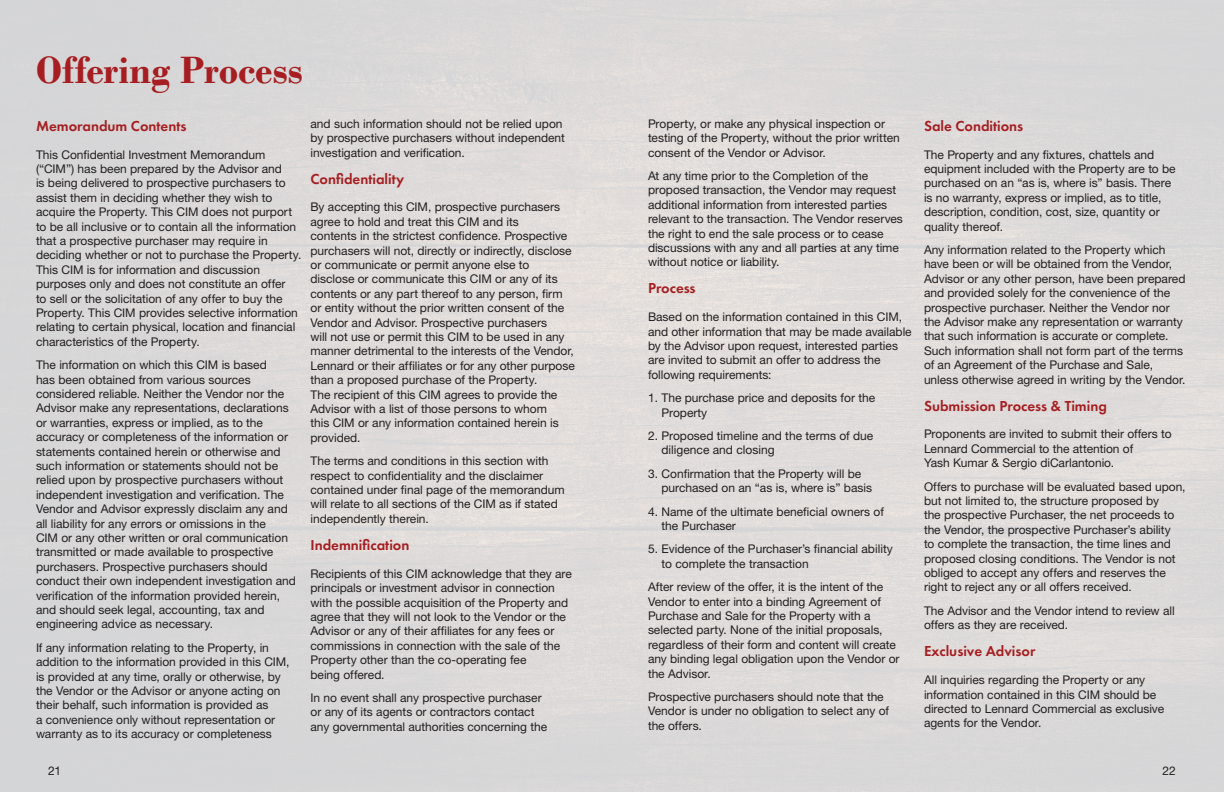
<style>
.page{position:relative;width:1224px;height:792px;background:#dcd9d9}
.page>*{position:absolute;margin:0;border:0;box-sizing:border-box;transform-origin:0 0}
.Heading_1{font:700 40px "Bodoni";color:#a61e21}
.Heading_3{font:600 15px "Futura PT";color:#a61e21}
.Paragraph{font:12px/14.4px "Helvetica Neue LT Std";letter-spacing:-.005em;color:#231f20}
</style>
<div class="page">
<p class="Heading_1" style="left:36px;top:46px;width:268px">Offering Process</p>
<p class="Heading_3" style="left:36px;top:116px;width:152px">Memorandum Contents</p>
<p class="Paragraph" style="left:36px;top:147px;width:267px">This Confidential Investment Memorandum (“CIM”) has been prepared by the Advisor and<br>is being delivered to prospective purchasers to assist them in deciding whether they wish to acquire the Property. This CIM does not purport to be all inclusive or to contain all the information that a prospective purchaser may require in deciding whether or not to purchase the Property.<br>This CIM is for information and discussion purposes only and does not constitute an offer<br>to sell or the solicitation of any offer to buy the Property. This CIM provides selective information relating to certain physical, location and financial characteristics of the Property.</p>
<p class="Paragraph" style="left:36px;top:358px;width:261px">The information on which this CIM is based<br>has been obtained from various sources considered reliable. Neither the Vendor nor the Advisor make any representations, declarations or warranties, express or implied, as to the accuracy or completeness of the information or statements contained herein or otherwise and such information or statements should not be relied upon by prospective purchasers without independent investigation and verification. The Vendor and Advisor expressly disclaim any and all liability for any errors or omissions in the<br>CIM or any other written or oral communication transmitted or made available to prospective purchasers. Prospective purchasers should conduct their own independent investigation and verification of the information provided herein, and should seek legal, accounting, tax and engineering advice as necessary.</p>
<p class="Paragraph" style="left:36px;top:640px;width:255px">If any information relating to the Property, in addition to the information provided in this CIM, is provided at any time, orally or otherwise, by the Vendor or the Advisor or anyone acting on their behalf, such information is provided as<br>a convenience only without representation or warranty as to its accuracy or completeness</p>
<p class="Paragraph" style="left:310px;top:116px;width:256px">and such information should not be relied upon by prospective purchasers without independent investigation and verification.</p>
<p class="Heading_3" style="left:310px;top:169px;width:95px">Confidentiality</p>
<p class="Paragraph" style="left:310px;top:200px;width:266px">By accepting this CIM, prospective purchasers agree to hold and treat this CIM and its<br>contents in the strictest confidence. Prospective purchasers will not, directly or indirectly, disclose or communicate or permit anyone else to disclose or communicate this CIM or any of its contents or any part thereof to any person, firm or entity without the prior written consent of the Vendor and Advisor. Prospective purchasers<br>will not use or permit this CIM to be used in any manner detrimental to the interests of the Vendor, Lennard or their affiliates or for any other purpose than a proposed purchase of the Property.<br>The recipient of this CIM agrees to provide the Advisor with a list of those persons to whom<br>this CIM or any information contained herein is provided.</p>
<p class="Paragraph" style="left:310px;top:454px;width:256px">The terms and conditions in this section with respect to confidentiality and the disclaimer contained under final page of the memorandum will relate to all sections of the CIM as if stated independently therein.</p>
<p class="Heading_3" style="left:310px;top:535px;width:100px">Indemnification</p>
<p class="Paragraph" style="left:310px;top:566px;width:263px">Recipients of this CIM acknowledge that they are principals or investment advisor in connection with the possible acquisition of the Property and agree that they will not look to the Vendor or the Advisor or any of their affiliates for any fees or commissions in connection with the sale of the Property other than the co-operating fee<br>being offered.</p>
<p class="Paragraph" style="left:310px;top:690px;width:238px">In no event shall any prospective purchaser or any of its agents or contractors contact any governmental authorities concerning the</p>
<p class="Paragraph" style="left:648px;top:116px;width:253px">Property, or make any physical inspection or testing of the Property, without the prior written consent of the Vendor or Advisor.</p>
<p class="Paragraph" style="left:648px;top:168px;width:256px">At any time prior to the Completion of the proposed transaction, the Vendor may request additional information from interested parties relevant to the transaction. The Vendor reserves the right to end the sale process or to cease discussions with any and all parties at any time without notice or liability.</p>
<p class="Heading_3" style="left:648px;top:279px;width:49px">Process</p>
<p class="Paragraph" style="left:648px;top:310px;width:265px">Based on the information contained in this CIM, and other information that may be made available by the Advisor upon request, interested parties are invited to submit an offer to address the following requirements:</p>
<p class="Paragraph" style="left:662px;top:391px;width:215px;text-indent:-14px">1. The purchase price and deposits for the<br>Property</p>
<p class="Paragraph" style="left:662px;top:428px;width:213px;text-indent:-14px">2. Proposed timeline and the terms of due diligence and closing</p>
<p class="Paragraph" style="left:662px;top:466px;width:212px;text-indent:-14px">3. Confirmation that the Property will be purchased on an “as is, where is” basis</p>
<p class="Paragraph" style="left:662px;top:504px;width:224px;text-indent:-14px">4. Name of the ultimate beneficial owners of the Purchaser</p>
<p class="Paragraph" style="left:662px;top:542px;width:233px;text-indent:-14px">5. Evidence of the Purchaser’s financial ability to complete the transaction</p>
<p class="Paragraph" style="left:648px;top:580px;width:253px">After review of the offer, it is the intent of the Vendor to enter into a binding Agreement of Purchase and Sale for the Property with a selected party. None of the initial proposals, regardless of their form and content will create any binding legal obligation upon the Vendor or the Advisor.</p>
<p class="Paragraph" style="left:648px;top:689px;width:243px">Prospective purchasers should note that the<br>Vendor is under no obligation to select any of the offers.</p>
<p class="Heading_3" style="left:924px;top:116px;width:101px">Sale Conditions</p>
<p class="Paragraph" style="left:924px;top:147px;width:253px">The Property and any fixtures, chattels and equipment included with the Property are to be purchased on an “as is, where is” basis. There is no warranty, express or implied, as to title, description, condition, cost, size, quantity or quality thereof.</p>
<p class="Paragraph" style="left:924px;top:242px;width:263px">Any information related to the Property which have been or will be obtained from the Vendor, Advisor or any other person, have been prepared and provided solely for the convenience of the prospective purchaser. Neither the Vendor nor the Advisor make any representation or warranty that such information is accurate or complete.<br>Such information shall not form part of the terms of an Agreement of the Purchase and Sale, unless otherwise agreed in writing by the Vendor.</p>
<p class="Heading_3" style="left:924px;top:396px;width:184px">Submission Process &amp; Timing</p>
<p class="Paragraph" style="left:924px;top:427px;width:249px">Proponents are invited to submit their offers to<br>Lennard Commercial to the attention of<br>Yash Kumar &amp; Sergio diCarlantonio.</p>
<p class="Paragraph" style="left:924px;top:479px;width:263px">Offers to purchase will be evaluated based upon, but not limited to, the structure proposed by<br>the prospective Purchaser, the net proceeds to the Vendor, the prospective Purchaser’s ability<br>to complete the transaction, the time lines and proposed closing conditions. The Vendor is not obliged to accept any offers and reserves the right to reject any or all offers received.</p>
<p class="Paragraph" style="left:924px;top:603px;width:252px">The Advisor and the Vendor intend to review all offers as they are received.</p>
<p class="Heading_3" style="left:924px;top:642px;width:113px">Exclusive Advisor</p>
<p class="Paragraph" style="left:924px;top:673px;width:242px">All inquiries regarding the Property or any information contained in this CIM should be directed to Lennard Commercial as exclusive agents for the Vendor.</p>
<p class="Paragraph" style="left:48px;top:763px;width:14px">21</p>
<p class="Paragraph" style="left:1163px;top:763px;width:15px">22</p>
</div>
